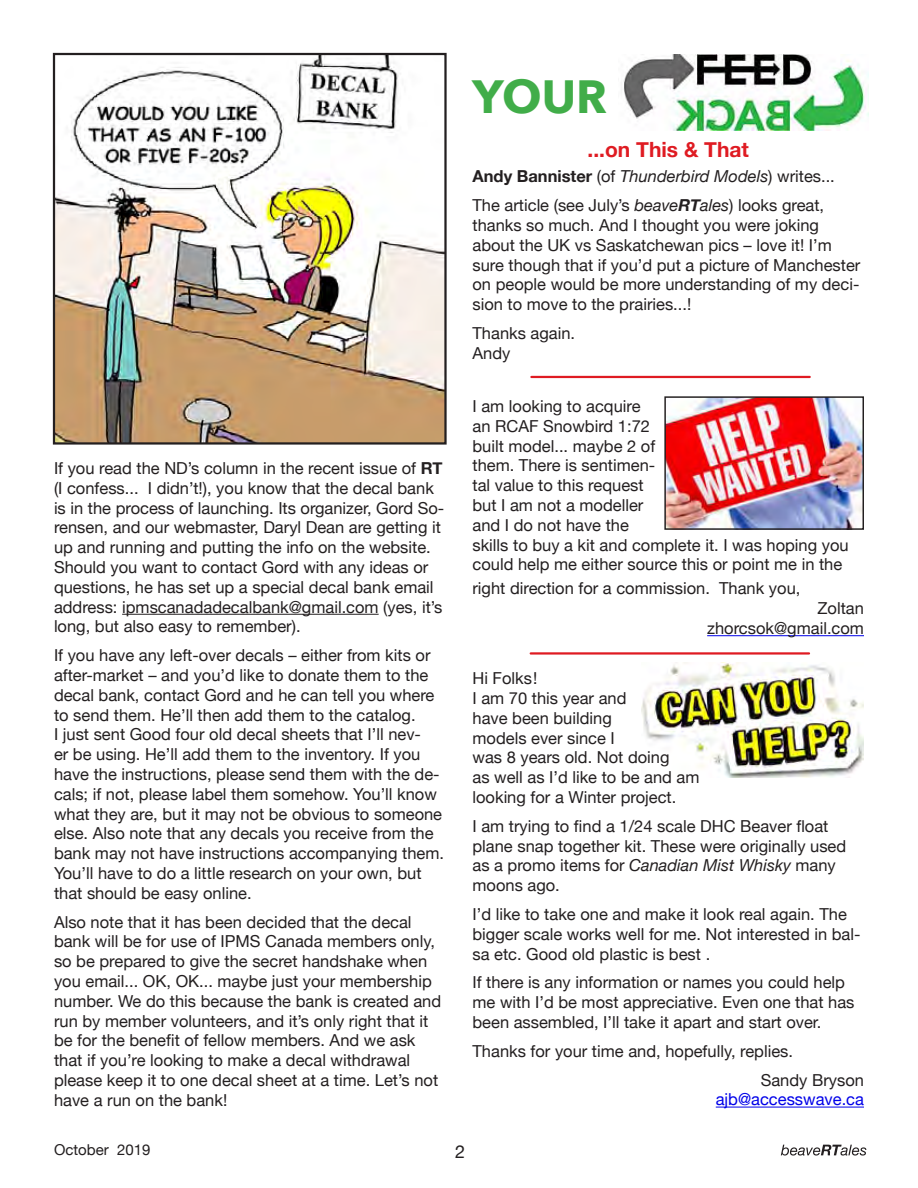
<style>
.page{position:relative;width:918px;height:1188px;background:#fff}
.page>*{position:absolute;margin:0;border:0;box-sizing:border-box;transform-origin:0 0}
.t1{font:700 46.5px "Avenir Next";color:#41ad49}
.t2{font:700 21px "Helvetica Neue";color:#df1b22}
.t3{font:18px "Helvetica Neue";color:#231f20}
.t4{font:16.5px/19.8px "Helvetica Neue";color:#231f20}
.t5{font:16.5px "Helvetica Neue";color:#0000e9}
.t6{font:15px "Helvetica Neue";color:#231f20}
.s1{font-weight:700}
.s2{font-style:italic}
.s3{font-weight:700;font-style:italic}
</style>
<div class="page">
<svg style="left:781px;top:1145px;width:85px;height:11px"></svg>
<img style="left:642px;top:662px;width:222px;height:115px">
<hr style="left:716px;top:1107px;width:148px;height:1px;background:#0000e9">
<img style="left:623px;top:54px;width:246px;height:76px">
<img style="left:666px;top:398px;width:196px;height:130px">
<div style="left:664px;top:396px;width:200px;height:134px;border:1px solid #231f20"></div>
<hr style="left:707px;top:635px;width:157px;height:1px;background:#0000e9">
<hr style="left:531px;top:652px;width:278px;height:3px;background:#df1b22">
<hr style="left:531px;top:376px;width:279px;height:2px;background:#df1b22">
<img style="left:56px;top:56px;width:388px;height:386px">
<div style="left:53px;top:53px;width:394px;height:392px;border:2px solid #231f20"></div>
<hr style="left:122px;top:614px;width:257px;height:1px;background:#231f20">
<p class="t4" style="left:54px;top:459px;width:392px">If you read the ND’s column in the recent issue of <span class="s1">RT </span>(I confess... I didn’t!), you know that the decal bank is in the process of launching. Its organizer, Gord So&shy;rensen, and our webmaster, Daryl Dean are getting it up and running and putting the info on the website.<br>Should you want to contact Gord with any ideas or questions, he has set up a special decal bank email address: ipmscanadadecalbank@gmail.com (yes, it’s long, but also easy to remember).</p>
<p class="t4" style="left:54px;top:646px;width:392px">If you have any left-over decals – either from kits or after-market – and you’d like to donate them to the decal bank, contact Gord and he can tell you where to send them. He’ll then add them to the catalog.<br>I just sent Good four old decal sheets that I’ll nev-<br>er be using. He’ll add them to the inventory. If you have the instructions, please send them with the de&shy;cals; if not, please label them somehow. You’ll know what they are, but it may not be obvious to someone else. Also note that any decals you receive from the bank may not have instructions accompanying them.<br>You’ll have to do a little research on your own, but that should be easy online.</p>
<p class="t4" style="left:54px;top:913px;width:389px">Also note that it has been decided that the decal bank will be for use of IPMS Canada members only, so be prepared to give the secret handshake when you email... OK, OK... maybe just your membership number. We do this because the bank is created and run by member volunteers, and it’s only right that it be for the benefit of fellow members. And we ask that if you’re looking to make a decal withdrawal please keep it to one decal sheet at a time. Let’s not have a run on the bank!</p>
<h1 class="t1" style="left:472px;top:57px;width:136px">YOUR</h1>
<p class="t2" style="left:588px;top:133px;width:163px">...on This &amp; That</p>
<p class="t4" style="left:472px;top:163px;width:364px;line-height:28.8px"><span class="s1">Andy Bannister</span> (of <span class="s2">Thunderbird Models</span>) writes...<br>The article (see July’s <span class="s2">beave</span><span class="s3">RT</span><span class="s2">ales</span>) looks great,</p>
<p class="t4" style="left:472px;top:216px;width:389px">thanks so much. And I thought you were joking about the UK vs Saskatchewan pics – love it! I’m sure though that if you’d put a picture of Manchester on people would be more understanding of my deci&shy;sion to move to the prairies...!</p>
<p class="t4" style="left:472px;top:324px;width:104px">Thanks again.<br>Andy</p>
<p class="t4" style="left:472px;top:397px;width:378px">I am looking to acquire<br>an RCAF Snowbird 1:72<br>built model... maybe 2 of<br>them. There is sentimen-<br>tal value to this request<br>but I am not a modeller<br>and I do not have the<br>skills to buy a kit and complete it. I was hoping you could help me either source this or point me in the</p>
<p class="t4" style="left:472px;top:580px;width:329px">right direction for a commission. Thank you,</p>
<p class="t4" style="left:707px;top:599px;width:158px;text-align:right">Zoltan zhorcsok@gmail.com</p>
<p class="t4" style="left:472px;top:669px;width:229px">Hi Folks!<br>I am 70 this year and<br>have been building<br>models ever since I<br>was 8 years old. Not doing<br>as well as I’d like to be and am looking for a Winter project.</p>
<p class="t4" style="left:472px;top:817px;width:375px">I am trying to find a 1/24 scale DHC Beaver float plane snap together kit. These were originally used as a promo items for <span class="s2">Canadian Mist Whisky</span> many moons ago.</p>
<p class="t4" style="left:472px;top:905px;width:390px">I’d like to take one and make it look real again. The bigger scale works well for me. Not interested in bal&shy;sa etc. Good old plastic is best .</p>
<p class="t4" style="left:472px;top:974px;width:384px">If there is any information or names you could help me with I’d be most appreciative. Even one that has been assembled, I’ll take it apart and start over.</p>
<p class="t4" style="left:761px;top:1037px;width:105px;line-height:28.8px;text-indent:-288px">Thanks for your time and, hopefully, replies.<br>Sandy Bryson</p>
<p class="t5" style="left:716px;top:1088px;width:150px">ajb@accesswave.ca</p>
<p class="t6" style="left:54px;top:1139px;width:98px">October 2019</p>
<p class="t3" style="left:455px;top:1138px;width:12px">2</p>
</div>
